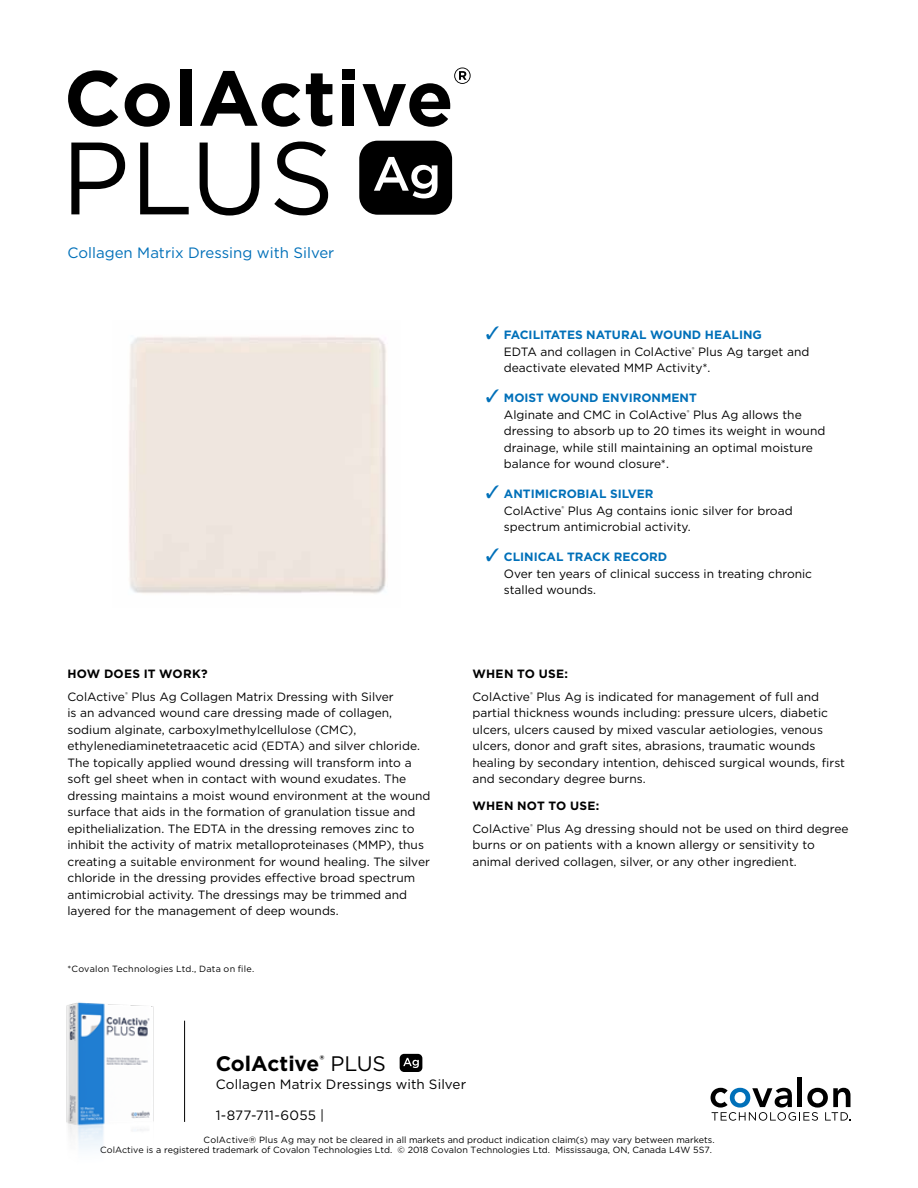
<style>
.page{position:relative;width:918px;height:1188px;background:#fff}
.page>*{position:absolute;margin:0;border:0;box-sizing:border-box;transform-origin:0 0}
.t1{font:700 21px "Gotham";letter-spacing:-.005em;color:#000}
.t2{font:15px "Gotham";color:#0070b9}
.t3{font:13.5px "Gotham";letter-spacing:.01em;color:#000}
.t4{font:12px/16.5px "Gotham";color:#000}
.t5{font:700 12px "Gotham";color:#0070b9}
.t6{font:700 12px "Gotham";letter-spacing:.02em;color:#000}
.t7{font:9px/10.5px "Gotham";color:#000}
.t8{font:9px "Gotham";letter-spacing:.025em;color:#000}
.s1{font-weight:400}
.s2{font-weight:700}
</style>
<div class="page">
<svg style="left:68px;top:70px;width:50px;height:57px"></svg>
<svg style="left:125px;top:83px;width:45px;height:44px"></svg>
<div style="left:180px;top:69px;width:11px;height:57px;background:#000"></div>
<svg style="left:200px;top:71px;width:100px;height:56px"></svg>
<svg style="left:306px;top:73px;width:26px;height:53px"></svg>
<svg style="left:363px;top:67px;width:108px;height:60px"></svg>
<div style="left:359px;top:141px;width:93px;height:74px;background:#000;border-radius:18px"></div>
<svg style="left:374px;top:157px;width:64px;height:41px"></svg>
<svg style="left:71px;top:143px;width:54px;height:71px"></svg>
<svg style="left:140px;top:143px;width:49px;height:71px"></svg>
<svg style="left:200px;top:143px;width:59px;height:73px"></svg>
<svg style="left:274px;top:142px;width:54px;height:73px"></svg>
<div style="left:129px;top:337px;width:257px;height:257px;background:#efe6df"></div>
<div style="left:400px;top:1054px;width:22px;height:18px;background:#000;border-radius:5px"></div>
<svg style="left:403px;top:1058px;width:16px;height:10px"></svg>
<img style="left:66px;top:1002px;width:120px;height:147px">
<div style="left:797px;top:1077px;width:5px;height:30px;background:#000"></div>
<div style="left:343px;top:84px;width:11px;height:42px;background:#000"></div>
<div style="left:342px;top:69px;width:13px;height:10px;background:#000"></div>
<svg style="left:711px;top:1088px;width:139px;height:33px"></svg>
<p class="t2" style="left:68px;top:243px;width:268px">Collagen Matrix Dressing with Silver</p>
<h6 class="t6" style="left:68px;top:665px;width:142px">HOW DOES IT WORK?</h6>
<p class="t4" style="left:67px;top:688px;width:365px">ColActive<sup>®</sup> Plus Ag Collagen Matrix Dressing with Silver<br>is an advanced wound care dressing made of collagen, sodium alginate, carboxylmethylcellulose (CMC), ethylenediaminetetraacetic acid (EDTA) and silver chloride.<br>The topically applied wound dressing will transform into a soft gel sheet when in contact with wound exudates. The dressing maintains a moist wound environment at the wound surface that aids in the formation of granulation tissue and epithelialization. The EDTA in the dressing removes zinc to inhibit the activity of matrix metalloproteinases (MMP), thus creating a suitable environment for wound healing. The silver chloride in the dressing provides e€ective broad spectrum antimicrobial activity. The dressings may be trimmed and layered for the management of deep wounds.</p>
<p class="t8" style="left:67px;top:963px;width:188px">*Covalon Technologies Ltd., Data on file.</p>
<h6 class="t5" style="left:504px;top:327px;width:260px">FACILITATES NATURAL WOUND HEALING</h6>
<p class="t4" style="left:504px;top:343px;width:307px">EDTA and collagen in ColActive<sup>®</sup> Plus Ag target and deactivate elevated MMP Activity*.</p>
<h6 class="t5" style="left:504px;top:390px;width:194px">MOIST WOUND ENVIRONMENT</h6>
<p class="t4" style="left:504px;top:406px;width:323px">Alginate and CMC in ColActive<sup>®</sup> Plus Ag allows the dressing to absorb up to 20 times its weight in wound drainage, while still maintaining an optimal moisture balance for wound closure*.</p>
<h6 class="t5" style="left:504px;top:486px;width:151px">ANTIMICROBIAL SILVER</h6>
<p class="t4" style="left:504px;top:502px;width:290px">ColActive<sup>®</sup> Plus Ag contains ionic silver for broad spectrum antimicrobial activity.</p>
<h6 class="t5" style="left:504px;top:549px;width:165px">CLINICAL TRACK RECORD</h6>
<p class="t4" style="left:504px;top:565px;width:310px">Over ten years of clinical success in treating chronic stalled wounds.</p>
<h6 class="t6" style="left:472px;top:665px;width:97px">WHEN TO USE:</h6>
<p class="t4" style="left:472px;top:688px;width:374px">ColActive<sup>®</sup> Plus Ag is indicated for management of full and partial thickness wounds including: pressure ulcers, diabetic ulcers, ulcers caused by mixed vascular aetiologies, venous ulcers, donor and graft sites, abrasions, traumatic wounds healing by secondary intention, dehisced surgical wounds, first and secondary degree burns.</p>
<h6 class="t6" style="left:472px;top:797px;width:128px">WHEN NOT TO USE:</h6>
<p class="t4" style="left:472px;top:820px;width:378px">ColActive<sup>®</sup> Plus Ag dressing should not be used on third degree burns or on patients with a known allergy or sensitivity to animal derived collagen, silver, or any other ingredient.</p>
<p class="t1" style="left:216px;top:1049px;width:172px">ColActive<sup>®</sup> <span class="s1">PLUS</span></p>
<p class="t3" style="left:216px;top:1075px;width:252px">Collagen Matrix Dressings with Silver</p>
<p class="t7" style="left:100px;top:1134px;width:667px;text-indent:103px">ColActive’ Plus Ag may not be cleared in all markets and product indication claim(s) may vary between markets.<br>ColActive is a registered trademark of Covalon Technologies Ltd. © 2018 Covalon Technologies Ltd. Mississauga, ON, Canada L4W 5S7. <span class="s2">CP-AG-U-1</span></p>
</div>
